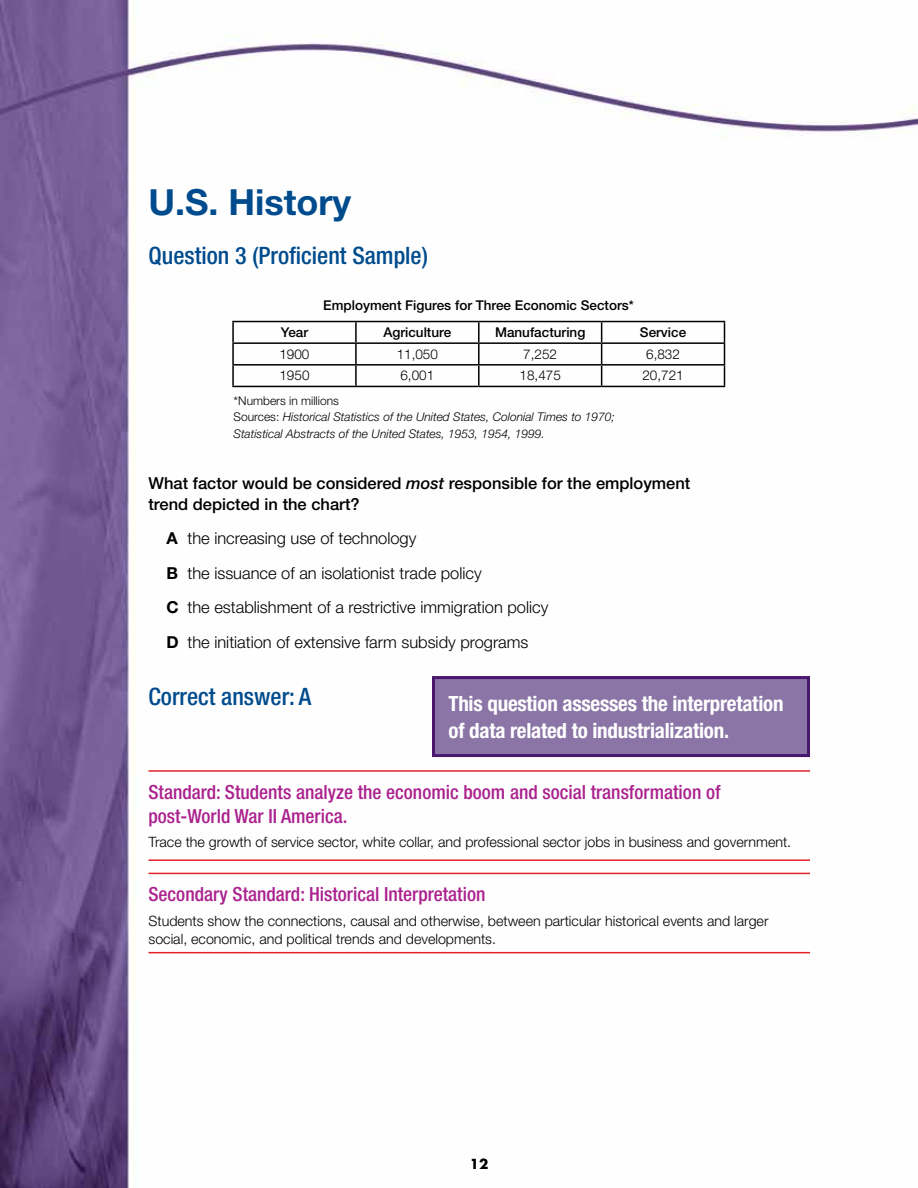
<style>
.page{position:relative;width:918px;height:1188px;background:#fff}
.page>*{position:absolute;margin:0;border:0;box-sizing:border-box;transform-origin:0 0}
.t1{font:700 36px "Helvetica Neue LT Std";color:#004b8d}
.t2{font:500 condensed 24px "Helvetica Neue LT Std";color:#004b8d}
.t3{font:700 condensed 21px/27px "Helvetica Neue LT Std";letter-spacing:-.01em;color:#fff}
.t4{font:500 condensed 19.5px/24px "Helvetica Neue LT Std";color:#ab218e}
.t5{font:300 16.5px/34.5px "Helvetica Neue LT Std";color:#000}
.t6{font:500 16.5px/21px "Helvetica Neue LT Std";color:#000}
.t7{font:300 14.25px/18px "Helvetica Neue LT Std";color:#000}
.t8{font:500 13.5px "Helvetica Neue LT Std";color:#000}
.t9{font:300 13.5px "Helvetica Neue LT Std";color:#000}
.t10{font:700 13.5px "Futura Std";color:#000}
.t11{font:italic 300 12px/16.5px "Helvetica Neue LT Std";color:#000}
.s1{font-style:normal;font-size:13.5px}
.s2{font-style:normal}
.s3{font-style:italic}
.s4{font-weight:700}
</style>
<div class="page">
<img style="left:0;top:0;width:918px;height:1188px">
<hr style="left:148px;top:770px;width:662px;height:2px;background:#e42328">
<hr style="left:148px;top:859px;width:662px;height:2px;background:#e42328">
<hr style="left:148px;top:873px;width:662px;height:1px;background:#e42328">
<hr style="left:148px;top:952px;width:662px;height:1px;background:#e42328">
<div style="left:434px;top:678px;width:374px;height:78px;background:#8b75a6"></div>
<div style="left:432px;top:676px;width:378px;height:81px;border:3px solid #49176d"></div>
<hr style="left:232px;top:321px;width:124px;height:1px;background:#000">
<hr style="left:232px;top:322px;width:2px;height:20px;background:#000">
<hr style="left:356px;top:321px;width:123px;height:1px;background:#000">
<hr style="left:355px;top:322px;width:2px;height:20px;background:#000">
<hr style="left:479px;top:321px;width:123px;height:1px;background:#000">
<hr style="left:478px;top:322px;width:2px;height:20px;background:#000">
<hr style="left:602px;top:321px;width:123px;height:1px;background:#000">
<hr style="left:232px;top:342px;width:124px;height:2px;background:#000">
<hr style="left:232px;top:344px;width:2px;height:20px;background:#000">
<hr style="left:356px;top:342px;width:123px;height:2px;background:#000">
<hr style="left:355px;top:344px;width:2px;height:20px;background:#000">
<hr style="left:479px;top:342px;width:123px;height:2px;background:#000">
<hr style="left:478px;top:344px;width:2px;height:20px;background:#000">
<hr style="left:602px;top:342px;width:123px;height:2px;background:#000">
<hr style="left:232px;top:364px;width:124px;height:2px;background:#000">
<hr style="left:232px;top:366px;width:2px;height:20px;background:#000">
<hr style="left:356px;top:364px;width:123px;height:2px;background:#000">
<hr style="left:355px;top:366px;width:2px;height:20px;background:#000">
<hr style="left:479px;top:364px;width:123px;height:2px;background:#000">
<hr style="left:478px;top:366px;width:2px;height:20px;background:#000">
<hr style="left:602px;top:364px;width:123px;height:2px;background:#000">
<svg style="left:601px;top:322px;width:1px;height:64px"></svg>
<svg style="left:724px;top:322px;width:1px;height:64px"></svg>
<hr style="left:232px;top:386px;width:124px;height:1px;background:#000">
<hr style="left:356px;top:386px;width:123px;height:1px;background:#000">
<hr style="left:479px;top:386px;width:123px;height:1px;background:#000">
<hr style="left:602px;top:386px;width:123px;height:1px;background:#000">
<h1 class="t1" style="left:148px;top:180px;width:204px">U.S. History</h1>
<h2 class="t2" style="left:148px;top:241px;width:281px">Question 3 (Proficient Sample)</h2>
<p class="t8" style="left:323px;top:297px;width:312px">Employment Figures for Three Economic Sectors*</p>
<p class="t8" style="left:281px;top:324px;width:29px">Year</p>
<p class="t8" style="left:383px;top:324px;width:69px">Agriculture</p>
<p class="t8" style="left:495px;top:324px;width:92px">Manufacturing</p>
<p class="t8" style="left:640px;top:324px;width:48px">Service</p>
<p class="t9" style="left:279px;top:346px;width:32px">1900</p>
<p class="t9" style="left:397px;top:346px;width:43px">11,050</p>
<p class="t9" style="left:523px;top:346px;width:35px">7,252</p>
<p class="t9" style="left:646px;top:346px;width:35px">6,832</p>
<p class="t9" style="left:279px;top:367px;width:32px">1950</p>
<p class="t9" style="left:400px;top:367px;width:35px">6,001</p>
<p class="t9" style="left:520px;top:367px;width:43px">18,475</p>
<p class="t9" style="left:642px;top:367px;width:43px">20,721</p>
<p class="t11" style="left:234px;top:392px;width:383px"><span class="s1">*</span><span class="s2">Numbers in millions<br>Sources:</span> Historical Statistics of the United States, Colonial Times to 1970;<br>Statistical Abstracts of the United States, 1953, 1954, 1999.</p>
<p class="t6" style="left:148px;top:472px;width:543px">What factor would be considered <span class="s3">most</span> responsible for the employment trend depicted in the chart?</p>
<p class="t5" style="left:167px;top:521px;width:383px"><span class="s4">A</span> the increasing use of technology<br><span class="s4">B</span> the issuance of an isolationist trade policy<br><span class="s4">C</span> the establishment of a restrictive immigration policy <span class="s4">D</span> the initiation of extensive farm subsidy programs</p>
<h2 class="t2" style="left:148px;top:682px;width:164px">Correct answer: A</h2>
<h3 class="t3" style="left:448px;top:689px;width:337px">This question assesses the interpretation of data related to industrialization.</h3>
<h3 class="t4" style="left:148px;top:780px;width:574px">Standard: Students analyze the economic boom and social transformation of post-World War II America.</h3>
<p class="t7" style="left:148px;top:833px;width:644px">Trace the growth of service sector, white collar, and professional sector jobs in business and government.</p>
<h3 class="t4" style="left:148px;top:882px;width:338px">Secondary Standard: Historical Interpretation</h3>
<p class="t7" style="left:148px;top:912px;width:622px">Students show the connections, causal and otherwise, between particular historical events and larger social, economic, and political trends and developments.</p>
<p class="t10" style="left:470px;top:1155px;width:20px">12</p>
</div>
